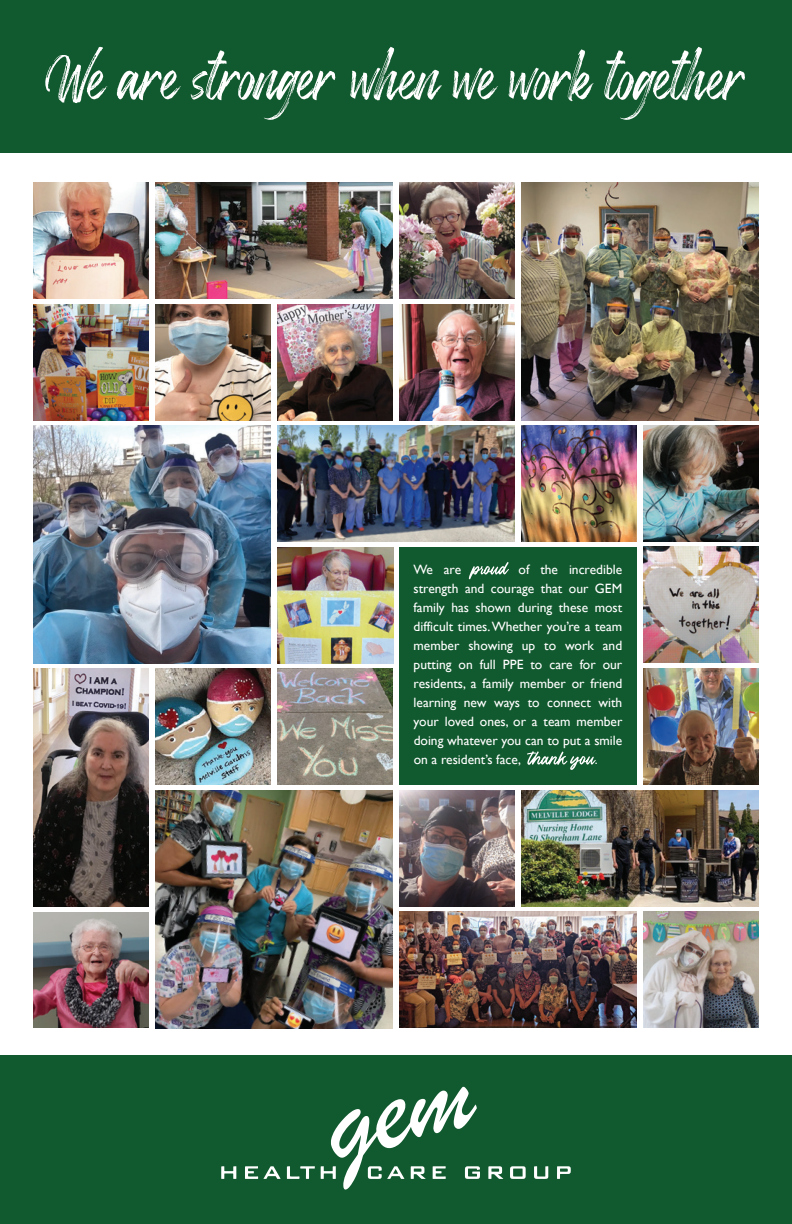
<style>
.page{position:relative;width:792px;height:1224px;background:#fff}
.page>*{position:absolute;margin:0;border:0;box-sizing:border-box;transform-origin:0 0}
.t1{font:70px "Perfect Redemption";color:#fff}
.t2{font:13.5px/19px "Gill Sans";color:#fff;text-align:justify}
.t3{font:12.8px "Bahnschrift";color:#fff}
</style>
<div class="page">
<img style="left:33px;top:304px;width:116px;height:116px">
<img style="left:521px;top:426px;width:116px;height:116px">
<img style="left:277px;top:669px;width:116px;height:116px">
<img style="left:521px;top:183px;width:238px;height:237px">
<img style="left:33px;top:426px;width:238px;height:238px">
<img style="left:643px;top:912px;width:116px;height:116px">
<img style="left:277px;top:426px;width:238px;height:116px">
<img style="left:399px;top:790px;width:116px;height:116px">
<img style="left:643px;top:426px;width:116px;height:116px">
<img style="left:399px;top:912px;width:238px;height:116px">
<div style="left:0;top:0;width:792px;height:152px;background:#11592e"></div>
<div style="left:0;top:1056px;width:792px;height:168px;background:#11592e"></div>
<svg style="left:510px;top:1166px;width:16px;height:13px"></svg>
<svg style="left:488px;top:1166px;width:15px;height:13px"></svg>
<svg style="left:221px;top:1166px;width:15px;height:13px"></svg>
<svg style="left:534px;top:1166px;width:14px;height:13px"></svg>
<svg style="left:557px;top:1166px;width:14px;height:13px"></svg>
<svg style="left:245px;top:1166px;width:36px;height:13px"></svg>
<svg style="left:321px;top:1087px;width:159px;height:103px"></svg>
<svg style="left:287px;top:1166px;width:28px;height:13px"></svg>
<img style="left:155px;top:790px;width:238px;height:238px">
<img style="left:277px;top:304px;width:116px;height:116px">
<img style="left:399px;top:183px;width:116px;height:116px">
<img style="left:33px;top:669px;width:116px;height:237px">
<img style="left:399px;top:304px;width:116px;height:116px">
<img style="left:521px;top:790px;width:238px;height:116px">
<img style="left:33px;top:183px;width:116px;height:116px">
<img style="left:643px;top:547px;width:116px;height:116px">
<img style="left:643px;top:668px;width:116px;height:116px">
<div style="left:399px;top:547px;width:238px;height:238px;background:#11592e"></div>
<img style="left:155px;top:183px;width:238px;height:116px">
<img style="left:155px;top:304px;width:116px;height:116px">
<img style="left:278px;top:547px;width:116px;height:116px">
<img style="left:155px;top:669px;width:116px;height:116px">
<svg style="left:469px;top:562px;width:40px;height:17px"></svg>
<svg style="left:527px;top:751px;width:69px;height:19px"></svg>
<img style="left:33px;top:912px;width:116px;height:116px">
<h1 class="t1" style="left:46px;top:43px;width:703px">We are stronger when we work together</h1>
<p class="t2" style="left:414px;top:561px;width:210px;text-indent:105px">of the incredible strength and courage that our GEM family has shown during these most difficult times.Whether you’re a team member showing up to work and putting on full PPE to care for our residents, a family member or friend learning new ways to connect with your loved ones, or a team member doing whatever you can to put a smile on a resident’s face,</p>
<p class="t3" style="left:595px;top:752px;width:4px">.</p>
<p class="t2" style="left:414px;top:561px;width:49px">We are</p>
</div>
